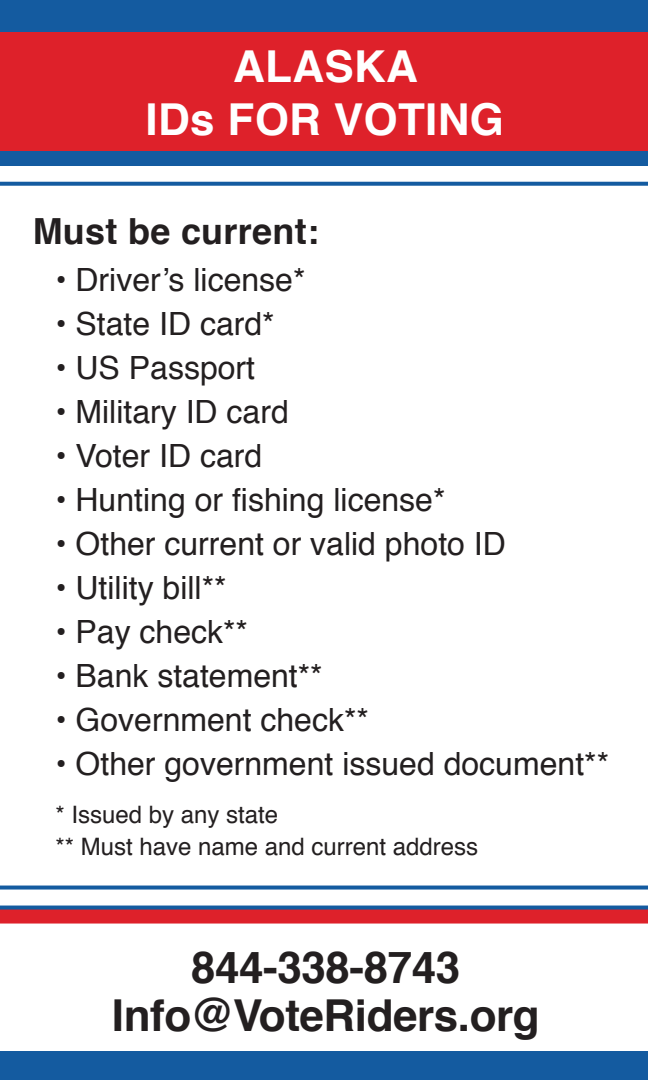
<style>
.page{position:relative;width:648px;height:1080px;background:#fff}
.page>*{position:absolute;margin:0;border:0;box-sizing:border-box;transform-origin:0 0}
.t1{font:700 44px/48px "Helvetica";letter-spacing:-.01em;color:#231f20;text-align:center}
.t2{font:700 44px/52.8px "Helvetica";letter-spacing:.005em;color:#fff;text-align:center}
.t3{font:700 36px "Helvetica";letter-spacing:.01em;color:#231f20}
.t4{font:32px "Helvetica";color:#231f20}
.t5{font:24px/32px "Helvetica";color:#231f20}
</style>
<div class="page">
<div style="left:0;top:0;width:648px;height:165px;background:#145ba0"></div>
<div style="left:0;top:33px;width:648px;height:118px;background:#de212a"></div>
<div style="left:0;top:1052px;width:648px;height:28px;background:#145ba0"></div>
<div style="left:0;top:908px;width:648px;height:16px;background:#de212a"></div>
<svg style="left:0;top:906px;width:648px;height:4px;fill:#145ba0"></svg>
<svg style="left:0;top:886px;width:648px;height:4px;fill:#145ba0"></svg>
<svg style="left:0;top:182px;width:648px;height:4px;fill:#145ba0"></svg>
<h1 class="t2" style="left:146px;top:41px;width:360px">ALASKA<br>IDs FOR VOTING</h1>
<p class="t3" style="left:33px;top:202px;width:288px">Must be current:</p>
<p class="t4" style="left:55px;top:255px;width:252px">• Driver’s license*</p>
<p class="t4" style="left:55px;top:299px;width:221px">• State ID card*</p>
<p class="t4" style="left:55px;top:343px;width:201px">• US Passport</p>
<p class="t4" style="left:55px;top:387px;width:235px">• Military ID card</p>
<p class="t4" style="left:55px;top:431px;width:208px">• Voter ID card</p>
<p class="t4" style="left:55px;top:475px;width:392px">• Hunting or fishing license*</p>
<p class="t4" style="left:55px;top:519px;width:452px">• Other current or valid photo ID</p>
<p class="t4" style="left:55px;top:563px;width:173px">• Utility bill**</p>
<p class="t4" style="left:55px;top:607px;width:194px">• Pay check**</p>
<p class="t4" style="left:55px;top:651px;width:269px">• Bank statement**</p>
<p class="t4" style="left:55px;top:695px;width:315px">• Government check**</p>
<p class="t4" style="left:55px;top:739px;width:555px">• Other government issued document**</p>
<p class="t5" style="left:55px;top:799px;width:424px">* Issued by any state<br>** Must have name and current address</p>
<h1 class="t1" style="left:112px;top:944px;width:429px">844-338-8743<br>Info@VoteRiders.org</h1>
</div>
